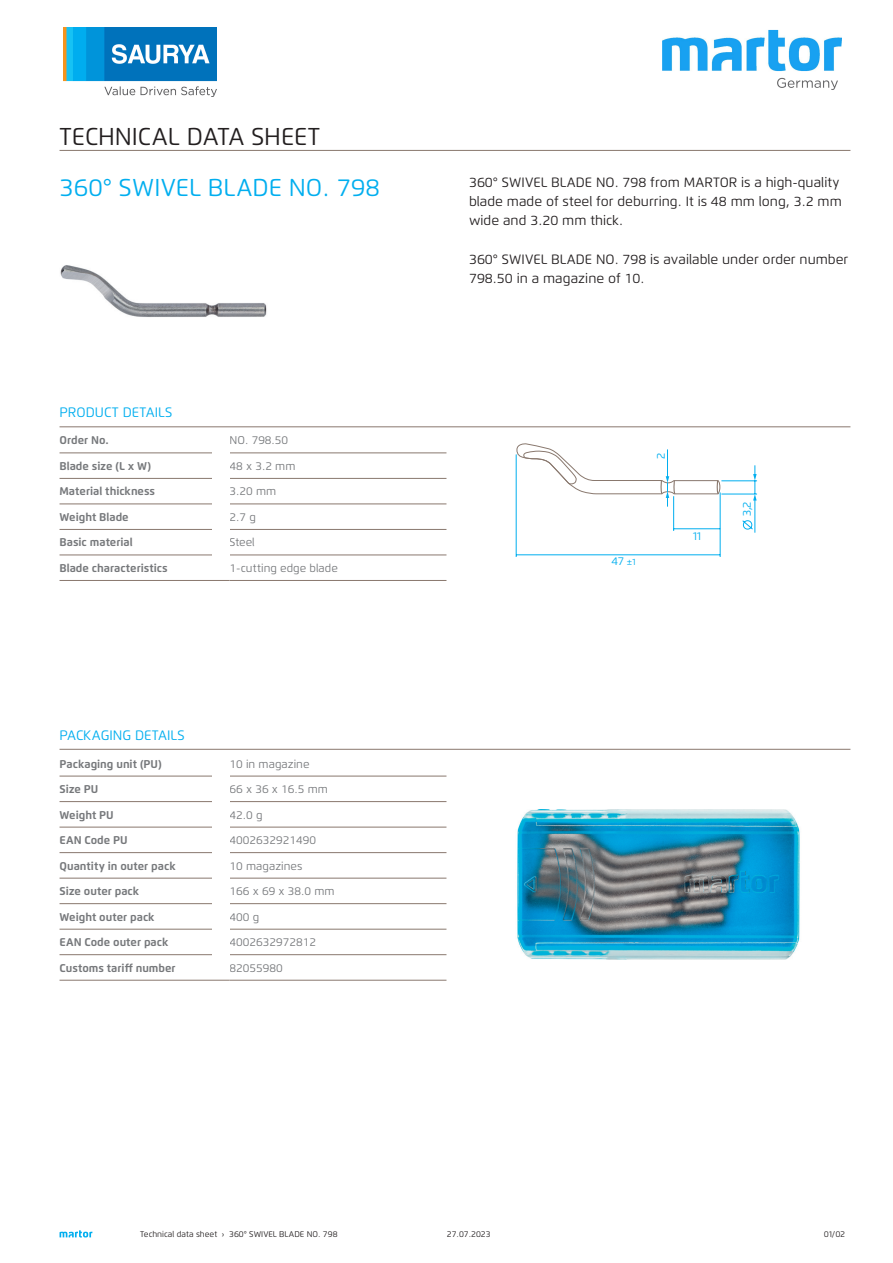
<style>
.page{position:relative;width:893px;height:1263px;background:#fff}
.page>*{position:absolute;margin:0;border:0;box-sizing:border-box;transform-origin:0 0}
.t1{font:24.3px "Flexo";color:#00aeef}
.t2{font:24.3px "Flexo";color:#231f20}
.t3{font:13.65px "Flexo";color:#00aeef}
.t4{font:13.5px/19.2px "Flexo";color:#231f20}
.t5{font:700 11.25px "Flexo";color:#76787b}
.t6{font:11.25px "Flexo";color:#76787b}
.t7{font:11.25px "Flexo";color:#00aeef}
.t8{font:8.25px "Flexo";color:#231f20}
.s1{font-size:9px}
</style>
<div class="page">
<img style="left:60px;top:265px;width:207px;height:52px">
<hr style="left:516px;top:454px;width:1px;height:103px;background:#00aeef">
<hr style="left:720px;top:492px;width:1px;height:65px;background:#00aeef">
<hr style="left:516px;top:554px;width:204px;height:1px;background:#00aeef">
<hr style="left:673px;top:496px;width:1px;height:35px;background:#00aeef">
<hr style="left:673px;top:528px;width:47px;height:1px;background:#00aeef">
<hr style="left:721px;top:480px;width:36px;height:1px;background:#00aeef">
<hr style="left:721px;top:494px;width:36px;height:1px;background:#00aeef">
<svg style="left:742px;top:520px;width:11px;height:10px"></svg>
<hr style="left:754px;top:499px;width:1px;height:34px;background:#00aeef">
<svg style="left:753px;top:465px;width:4px;height:35px"></svg>
<svg style="left:516px;top:443px;width:204px;height:64px"></svg>
<img style="left:517px;top:810px;width:283px;height:150px">
<svg style="left:60px;top:1230px;width:32px;height:7px"></svg>
<hr style="left:60px;top:426px;width:790px;height:1px;background:#89786e">
<hr style="left:60px;top:150px;width:790px;height:1px;background:#89786e">
<hr style="left:230px;top:580px;width:216px;height:1px;background:#89786e">
<hr style="left:60px;top:580px;width:170px;height:1px;background:#89786e">
<hr style="left:230px;top:555px;width:216px;height:1px;background:#89786e">
<hr style="left:60px;top:555px;width:170px;height:1px;background:#89786e">
<hr style="left:230px;top:529px;width:216px;height:1px;background:#89786e">
<hr style="left:60px;top:529px;width:170px;height:1px;background:#89786e">
<hr style="left:230px;top:503px;width:216px;height:1px;background:#89786e">
<hr style="left:60px;top:503px;width:170px;height:1px;background:#89786e">
<hr style="left:230px;top:478px;width:216px;height:1px;background:#89786e">
<hr style="left:60px;top:478px;width:170px;height:1px;background:#89786e">
<hr style="left:230px;top:452px;width:216px;height:1px;background:#89786e">
<hr style="left:60px;top:452px;width:170px;height:1px;background:#89786e">
<div style="left:213px;top:429px;width:17px;height:143px;background:#fff"></div>
<hr style="left:60px;top:749px;width:790px;height:1px;background:#89786e">
<hr style="left:230px;top:980px;width:216px;height:1px;background:#89786e">
<hr style="left:60px;top:980px;width:170px;height:1px;background:#89786e">
<hr style="left:230px;top:954px;width:216px;height:1px;background:#89786e">
<hr style="left:60px;top:954px;width:170px;height:1px;background:#89786e">
<hr style="left:230px;top:929px;width:216px;height:1px;background:#89786e">
<hr style="left:60px;top:929px;width:170px;height:1px;background:#89786e">
<hr style="left:230px;top:903px;width:216px;height:1px;background:#89786e">
<hr style="left:60px;top:903px;width:170px;height:1px;background:#89786e">
<hr style="left:230px;top:878px;width:216px;height:1px;background:#89786e">
<hr style="left:60px;top:878px;width:170px;height:1px;background:#89786e">
<hr style="left:230px;top:852px;width:216px;height:1px;background:#89786e">
<hr style="left:60px;top:852px;width:170px;height:1px;background:#89786e">
<hr style="left:230px;top:827px;width:216px;height:1px;background:#89786e">
<hr style="left:60px;top:827px;width:170px;height:1px;background:#89786e">
<hr style="left:230px;top:801px;width:216px;height:1px;background:#89786e">
<hr style="left:60px;top:801px;width:170px;height:1px;background:#89786e">
<hr style="left:230px;top:776px;width:216px;height:1px;background:#89786e">
<hr style="left:60px;top:776px;width:170px;height:1px;background:#89786e">
<div style="left:213px;top:752px;width:17px;height:220px;background:#fff"></div>
<img style="left:64px;top:28px;width:153px;height:69px">
<img style="left:663px;top:29px;width:178px;height:61px">
<h1 class="t2" style="left:60px;top:121px;width:262px">TECHNICAL DATA SHEET</h1>
<h1 class="t1" style="left:60px;top:172px;width:322px">360° SWIVEL BLADE NO. 798</h1>
<p class="t3" style="left:60px;top:404px;width:114px">PRODUCT DETAILS</p>
<p class="t5" style="left:60px;top:434px;width:51px">Order No.</p>
<p class="t6" style="left:230px;top:434px;width:60px">NO. 798.50</p>
<p class="t5" style="left:60px;top:459px;width:93px">Blade size (L x W)</p>
<p class="t6" style="left:230px;top:459px;width:67px">48 x 3.2 mm</p>
<p class="t5" style="left:60px;top:485px;width:97px">Material thickness</p>
<p class="t6" style="left:230px;top:485px;width:48px">3.20 mm</p>
<p class="t5" style="left:60px;top:510px;width:71px">Weight Blade</p>
<p class="t6" style="left:230px;top:510px;width:28px">2.7 g</p>
<p class="t5" style="left:60px;top:536px;width:75px">Basic material</p>
<p class="t6" style="left:230px;top:536px;width:27px">Steel</p>
<p class="t5" style="left:60px;top:561px;width:110px">Blade characteristics</p>
<p class="t6" style="left:230px;top:561px;width:110px">1-cutting edge blade</p>
<p class="t3" style="left:60px;top:727px;width:127px">PACKAGING DETAILS</p>
<p class="t5" style="left:60px;top:757px;width:104px">Packaging unit (PU)</p>
<p class="t6" style="left:230px;top:757px;width:81px">10 in magazine</p>
<p class="t5" style="left:60px;top:782px;width:40px">Size PU</p>
<p class="t6" style="left:230px;top:782px;width:100px">66 x 36 x 16.5 mm</p>
<p class="t5" style="left:60px;top:808px;width:56px">Weight PU</p>
<p class="t6" style="left:230px;top:808px;width:35px">42.0 g</p>
<p class="t5" style="left:60px;top:833px;width:70px">EAN Code PU</p>
<p class="t6" style="left:230px;top:833px;width:88px">4002632921490</p>
<p class="t5" style="left:60px;top:859px;width:118px">Quantity in outer pack</p>
<p class="t6" style="left:230px;top:859px;width:74px">10 magazines</p>
<p class="t5" style="left:60px;top:884px;width:81px">Size outer pack</p>
<p class="t6" style="left:230px;top:884px;width:107px">166 x 69 x 38.0 mm</p>
<p class="t5" style="left:60px;top:910px;width:97px">Weight outer pack</p>
<p class="t6" style="left:230px;top:910px;width:31px">400 g</p>
<p class="t5" style="left:60px;top:935px;width:110px">EAN Code outer pack</p>
<p class="t6" style="left:230px;top:935px;width:88px">4002632972812</p>
<p class="t5" style="left:60px;top:961px;width:118px">Customs tariff number</p>
<p class="t6" style="left:230px;top:961px;width:55px">82055980</p>
<p class="t4" style="left:469px;top:173px;width:374px">360° SWIVEL BLADE NO. 798 from MARTOR is a high-quality blade made of steel for deburring. It is 48 mm long, 3.2 mm wide and 3.20 mm thick.</p>
<p class="t4" style="left:469px;top:249px;width:381px">360° SWIVEL BLADE NO. 798 is available under order number<br>798.50 in a magazine of 10.</p>
<p class="t7" style="left:654px;top:458px;width:8px;rotate:-90deg">2</p>
<p class="t7" style="left:611px;top:555px;width:26px">47 <span class="s1">±1</span></p>
<p class="t7" style="left:693px;top:529px;width:9px">11</p>
<p class="t7" style="left:740px;top:516px;width:16px;rotate:-90deg">3,2</p>
<p class="t8" style="left:140px;top:1229px;width:199px">Technical data sheet › 360° SWIVEL BLADE NO. 798</p>
<p class="t8" style="left:447px;top:1229px;width:45px">27.07.2023</p>
<p class="t8" style="left:824px;top:1230px;width:23px">01/02</p>
</div>
